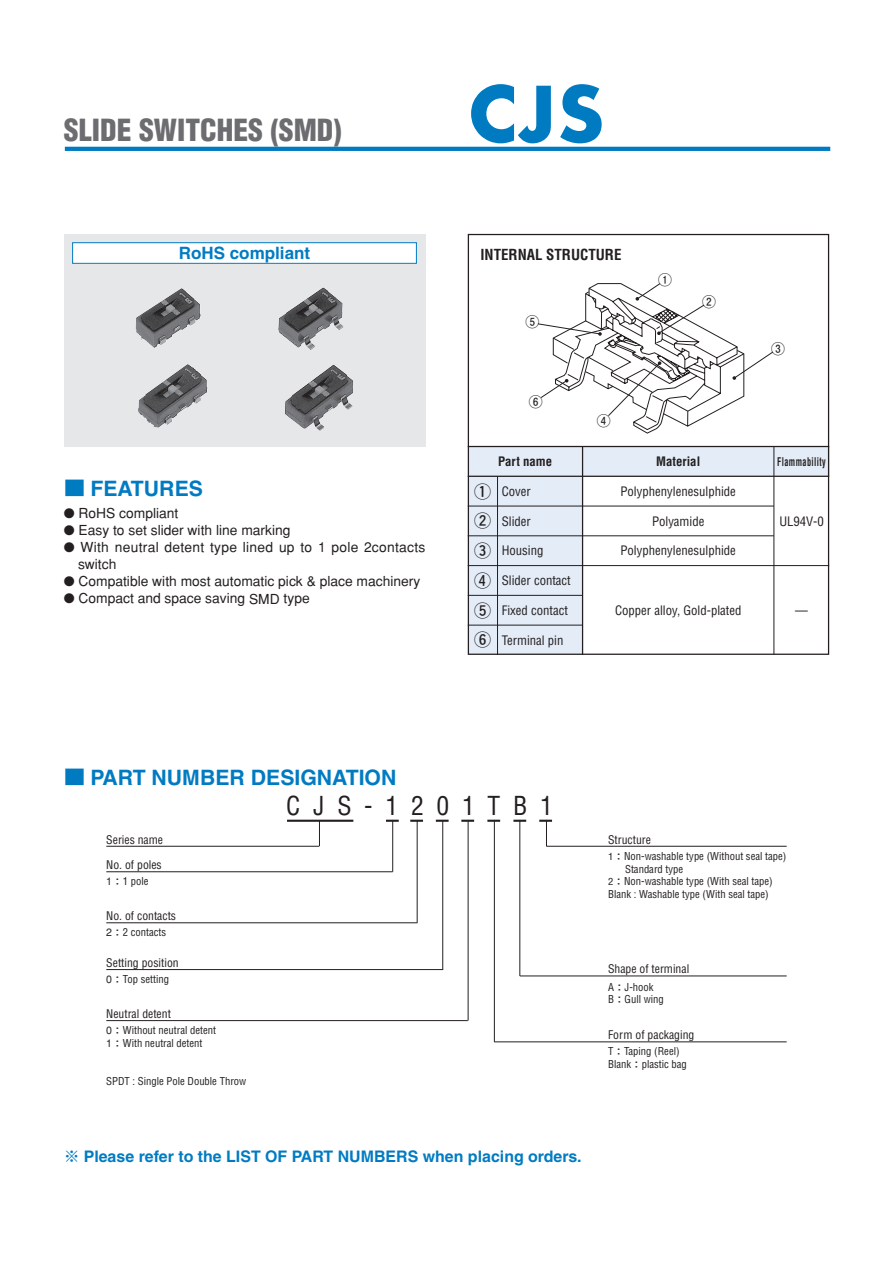
<style>
.page{position:relative;width:893px;height:1263px;background:#fff}
.page>*{position:absolute;margin:0;border:0;box-sizing:border-box;transform-origin:0 0}
.t1{font:700 74.4px "Futura";color:#007bc2}
.t2{font:900 condensed 29.7px "Helvetica";color:#6c6d70}
.t3{font:condensed 25.5px "Helvetica";color:#231f20}
.t4{font:700 21.3px "Helvetica";color:#007bc2}
.t5{font:700 16.95px "Helvetica";color:#007bc2}
.t6{font:700 16.95px/29.7px "Futo Go B101";color:#231f20;text-align:justify}
.t7{font:700 15.9px "Helvetica";color:#007bc2}
.t8{font:700 condensed 14.85px "Helvetica";color:#231f20}
.t9{font:500 13.8px "Gothic BBB";color:#231f20}
.t10{font:500 13.8px/17px "Gothic BBB";letter-spacing:.02em;color:#231f20}
.t11{font:13.8px "Futo Go B101 Pro Bold 90 pv RKSJ H";color:#231f20}
.t12{font:condensed 12.75px "Helvetica";color:#231f20}
.t13{font:700 condensed 12.75px "Helvetica";color:#231f20}
.t14{font:condensed 11.7px/25.5px "Helvetica";color:#231f20}
.t15{font:700 condensed 11.7px "Helvetica";letter-spacing:.05em;color:#231f20;scale:.7 1}
.t16{font:condensed 10.65px/12.8px "Helvetica";color:#231f20}
.s1{font-family:"Shin Go";font-weight:500;font-size:19.2px}
.s2{font-family:"Gothic BBB";font-weight:500;font-stretch:normal}
.s3{font-family:"Gothic BBB";font-weight:500;font-stretch:normal;font-size:9.6px}
.s4{font-family:"Shin Go";font-weight:500}
.s5{font-size:9.6px}
</style>
<div class="page">
<hr style="left:65px;top:147px;width:765px;height:4px;background:#007bc2">
<div style="left:64px;top:234px;width:361px;height:212px;background:#e6e7e9"></div>
<img style="left:136px;top:287px;width:217px;height:144px">
<div style="left:468px;top:446px;width:115px;height:30px;background:#e4ecf7"></div>
<div style="left:468px;top:476px;width:29px;height:30px;background:#e4ecf7"></div>
<div style="left:468px;top:506px;width:29px;height:30px;background:#e4ecf7"></div>
<div style="left:468px;top:536px;width:29px;height:30px;background:#e4ecf7"></div>
<div style="left:468px;top:566px;width:29px;height:29px;background:#e4ecf7"></div>
<div style="left:468px;top:595px;width:29px;height:30px;background:#e4ecf7"></div>
<div style="left:468px;top:625px;width:29px;height:30px;background:#e4ecf7"></div>
<div style="left:497px;top:476px;width:86px;height:30px;background:#e4ecf7"></div>
<div style="left:497px;top:506px;width:86px;height:30px;background:#e4ecf7"></div>
<div style="left:497px;top:536px;width:86px;height:30px;background:#e4ecf7"></div>
<div style="left:497px;top:566px;width:86px;height:29px;background:#e4ecf7"></div>
<div style="left:497px;top:595px;width:86px;height:30px;background:#e4ecf7"></div>
<div style="left:497px;top:625px;width:86px;height:30px;background:#e4ecf7"></div>
<div style="left:583px;top:446px;width:191px;height:30px;background:#e4ecf7"></div>
<div style="left:774px;top:446px;width:55px;height:30px;background:#e4ecf7"></div>
<hr style="left:468px;top:476px;width:361px;height:1px;background:#231f20">
<hr style="left:468px;top:506px;width:306px;height:1px;background:#231f20">
<hr style="left:468px;top:535px;width:306px;height:1px;background:#231f20">
<hr style="left:468px;top:565px;width:361px;height:1px;background:#231f20">
<hr style="left:468px;top:595px;width:115px;height:1px;background:#231f20">
<hr style="left:468px;top:625px;width:115px;height:1px;background:#231f20">
<hr style="left:582px;top:446px;width:1px;height:209px;background:#231f20">
<hr style="left:774px;top:446px;width:1px;height:209px;background:#231f20">
<hr style="left:497px;top:476px;width:1px;height:179px;background:#231f20">
<hr style="left:287px;top:820px;width:66px;height:2px;background:#231f20">
<svg style="left:386px;top:820px;width:13px;height:2px"></svg>
<svg style="left:410px;top:820px;width:13px;height:2px"></svg>
<svg style="left:461px;top:820px;width:13px;height:2px"></svg>
<svg style="left:487px;top:820px;width:13px;height:2px"></svg>
<svg style="left:513px;top:820px;width:13px;height:2px"></svg>
<svg style="left:319px;top:822px;width:1px;height:24px"></svg>
<hr style="left:392px;top:821px;width:1px;height:51px;background:#231f20">
<hr style="left:417px;top:821px;width:1px;height:102px;background:#231f20">
<svg style="left:436px;top:820px;width:13px;height:2px"></svg>
<hr style="left:442px;top:821px;width:1px;height:148px;background:#231f20">
<hr style="left:468px;top:821px;width:1px;height:199px;background:#231f20">
<hr style="left:494px;top:821px;width:1px;height:221px;background:#231f20">
<hr style="left:520px;top:821px;width:1px;height:155px;background:#231f20">
<svg style="left:539px;top:820px;width:13px;height:26px"></svg>
<hr style="left:106px;top:846px;width:213px;height:1px;background:#231f20">
<hr style="left:546px;top:846px;width:241px;height:1px;background:#231f20">
<hr style="left:106px;top:871px;width:287px;height:1px;background:#231f20">
<hr style="left:520px;top:976px;width:267px;height:1px;background:#231f20">
<hr style="left:106px;top:922px;width:311px;height:1px;background:#231f20">
<hr style="left:494px;top:1041px;width:293px;height:1px;background:#231f20">
<hr style="left:106px;top:969px;width:337px;height:1px;background:#231f20">
<hr style="left:106px;top:1020px;width:362px;height:1px;background:#231f20">
<svg style="left:537px;top:283px;width:236px;height:151px"></svg>
<hr style="left:468px;top:446px;width:361px;height:1px;background:#231f20">
<div style="left:468px;top:234px;width:361px;height:421px;border:1px solid #231f20"></div>
<div style="left:73px;top:243px;width:343px;height:20px;background:#fff"></div>
<div style="left:72px;top:242px;width:345px;height:22px;border:1px solid #007bc2"></div>
<h2 class="t2" style="left:64px;top:111px;width:279px">SLIDE SWITCHES (SMD)</h2>
<h3 class="t5" style="left:179px;top:243px;width:133px">RoHS compliant</h3>
<h3 class="t4" style="left:64px;top:476px;width:141px"><span class="s1">■</span> FEATURES</h3>
<p class="t9" style="left:64px;top:505px;width:116px">● RoHS compliant</p>
<p class="t9" style="left:64px;top:522px;width:228px">● Easy to set slider with line marking</p>
<p class="t10" style="left:78px;top:539px;width:349px;text-indent:-14px">● With neutral detent type lined up to 1 pole 2contacts switch</p>
<p class="t9" style="left:64px;top:573px;width:358px">● Compatible with most automatic pick &amp; place machinery</p>
<p class="t9" style="left:64px;top:590px;width:247px">● Compact and space saving SMD type</p>
<h1 class="t1" style="left:468px;top:60px;width:139px">CJS</h1>
<h3 class="t8" style="left:480px;top:245px;width:142px">INTERNAL STRUCTURE</h3>
<p class="t11" style="left:525px;top:310px;width:15px">⑤</p>
<p class="t11" style="left:529px;top:391px;width:15px">⑥</p>
<p class="t13" style="left:498px;top:453px;width:56px">Part name</p>
<p class="t11" style="left:597px;top:409px;width:15px">④</p>
<p class="t11" style="left:658px;top:269px;width:15px">①</p>
<p class="t11" style="left:702px;top:290px;width:15px">②</p>
<p class="t11" style="left:771px;top:338px;width:15px">③</p>
<p class="t13" style="left:656px;top:453px;width:45px">Material</p>
<p class="t15" style="left:777px;top:454px;width:71px">Flammability</p>
<h3 class="t6" style="left:474px;top:477px;width:19px">①<br>②<br>③<br>④<br>⑤<br>⑥</h3>
<p class="t12" style="left:502px;top:483px;width:31px">Cover</p>
<p class="t12" style="left:502px;top:513px;width:31px">Slider</p>
<p class="t12" style="left:502px;top:543px;width:43px">Housing</p>
<p class="t12" style="left:502px;top:573px;width:71px">Slider contact</p>
<p class="t12" style="left:502px;top:602px;width:68px">Fixed contact</p>
<p class="t12" style="left:502px;top:632px;width:63px">Terminal pin</p>
<p class="t12" style="left:620px;top:483px;width:117px">Polyphenylenesulphide</p>
<p class="t12" style="left:652px;top:513px;width:54px">Polyamide</p>
<p class="t12" style="left:620px;top:543px;width:117px">Polyphenylenesulphide</p>
<p class="t12" style="left:615px;top:602px;width:128px">Copper alloy, Gold-plated</p>
<p class="t12" style="left:779px;top:513px;width:46px">UL94V-0</p>
<p class="t12" style="left:795px;top:602px;width:14px">—</p>
<h3 class="t4" style="left:64px;top:765px;width:334px"><span class="s1">■</span> PART NUMBER DESIGNATION</h3>
<h3 class="t3" style="left:286px;top:790px;width:268px">C J S - 1 2 0 1 T B 1</h3>
<p class="t14" style="left:106px;top:827px;width:58px">Series name<br>No. of poles</p>
<p class="t16" style="left:106px;top:875px;width:44px"><span class="s2">1</span><span class="s3">：</span>1 pole</p>
<p class="t14" style="left:106px;top:903px;width:71px">No. of contacts</p>
<p class="t16" style="left:106px;top:926px;width:61px"><span class="s2">2</span><span class="s3">：</span>2 contacts</p>
<p class="t14" style="left:106px;top:950px;width:74px">Setting position</p>
<p class="t16" style="left:106px;top:973px;width:64px"><span class="s2">0</span><span class="s3">：</span>Top setting</p>
<p class="t14" style="left:106px;top:1001px;width:66px">Neutral detent</p>
<p class="t16" style="left:106px;top:1024px;width:111px"><span class="s2">0</span><span class="s3">：</span>Without neutral detent<br><span class="s2">1</span><span class="s3">：</span>With neutral detent</p>
<p class="t16" style="left:106px;top:1075px;width:141px">SPDT : Single Pole Double Throw</p>
<h3 class="t7" style="left:64px;top:1147px;width:519px"><span class="s4">※</span> Please refer to the LIST OF PART NUMBERS when placing orders.</h3>
<p class="t14" style="left:608px;top:827px;width:44px">Structure</p>
<p class="t16" style="left:608px;top:849px;width:180px"><span class="s5">1</span><span class="s3">：</span>Non-washable type (Without seal tape)</p>
<p class="t16" style="left:625px;top:862px;width:60px">Standard type</p>
<p class="t16" style="left:608px;top:875px;width:166px"><span class="s5">2</span><span class="s3">：</span>Non-washable type (With seal tape)</p>
<p class="t16" style="left:608px;top:888px;width:162px">Blank : Washable type (With seal tape)</p>
<p class="t14" style="left:608px;top:956px;width:83px">Shape of terminal</p>
<p class="t16" style="left:608px;top:980px;width:57px">A<span class="s3">：</span>J-hook<br>B<span class="s3">：</span>Gull wing</p>
<p class="t14" style="left:608px;top:1022px;width:88px">Form of packaging</p>
<p class="t16" style="left:608px;top:1045px;width:80px">T<span class="s3">：</span>Taping (Reel)<br>Blank<span class="s3">：</span>plastic bag</p>
</div>
